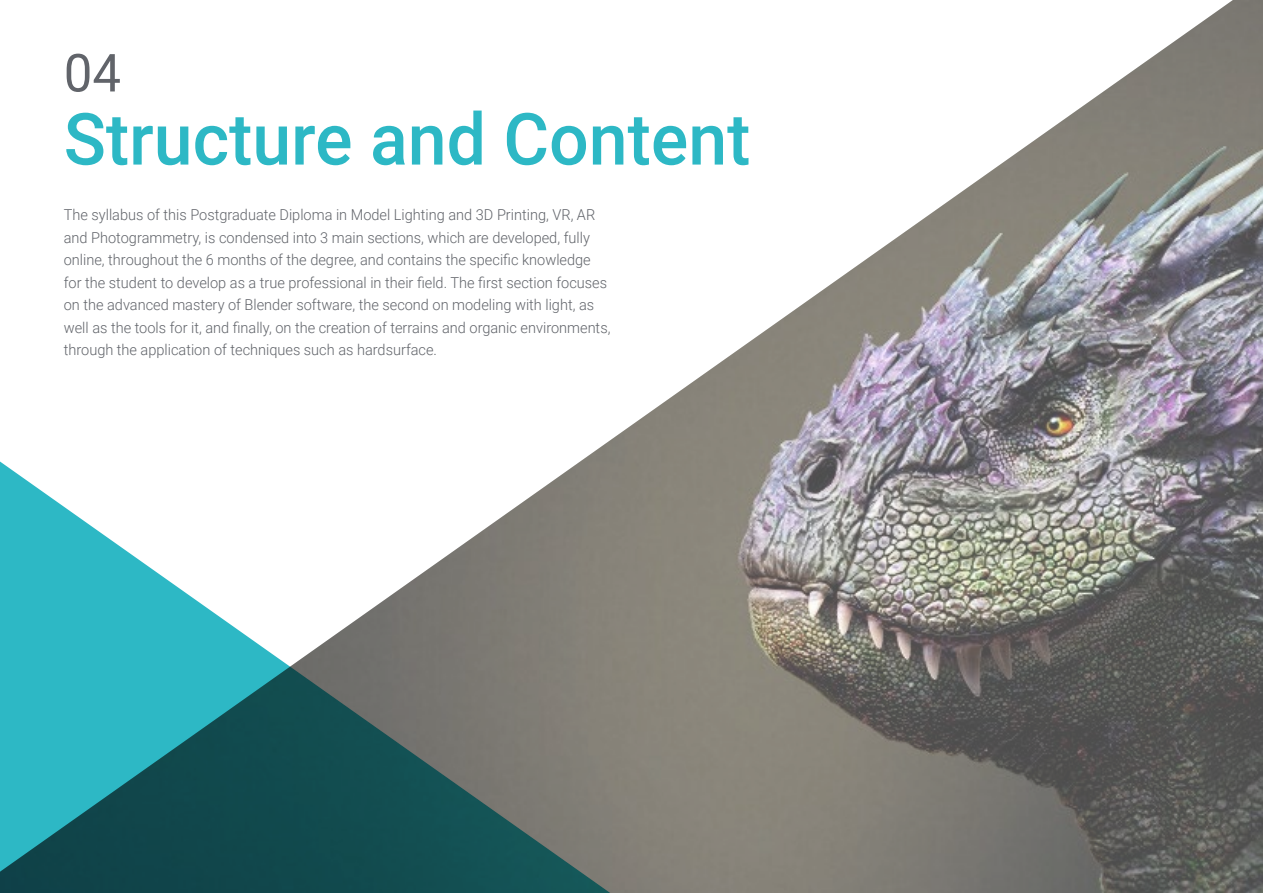
<style>
.page{position:relative;width:1263px;height:893px;background:#fff}
.page>*{position:absolute;margin:0;border:0;box-sizing:border-box;transform-origin:0 0}
.t1{font:500 72px "Roboto";color:#2db8c5}
.t2{font:52.5px "Roboto";color:#61646a}
.t3{font:300 15px/22.5px "Roboto";color:#61646a}
</style>
<div class="page">
<img style="left:602px;top:0;width:661px;height:893px">
<svg style="left:0;top:446px;width:640px;height:447px"></svg>
<h2 class="t2" style="left:64px;top:36px;width:59px">04</h2>
<h1 class="t1" style="left:64px;top:89px;width:688px">Structure and Content</h1>
<p class="t3" style="left:64px;top:203px;width:548px">The syllabus of this Postgraduate Diploma in Model Lighting and 3D Printing, VR, AR and Photogrammetry, is condensed into 3 main sections, which are developed, fully online, throughout the 6 months of the degree, and contains the specific knowledge for the student to develop as a true professional in their field. The first section focuses on the advanced mastery of Blender software, the second on modeling with light, as well as the tools for it, and finally, on the creation of terrains and organic environments, through the application of techniques such as hardsurface.</p>
</div>
